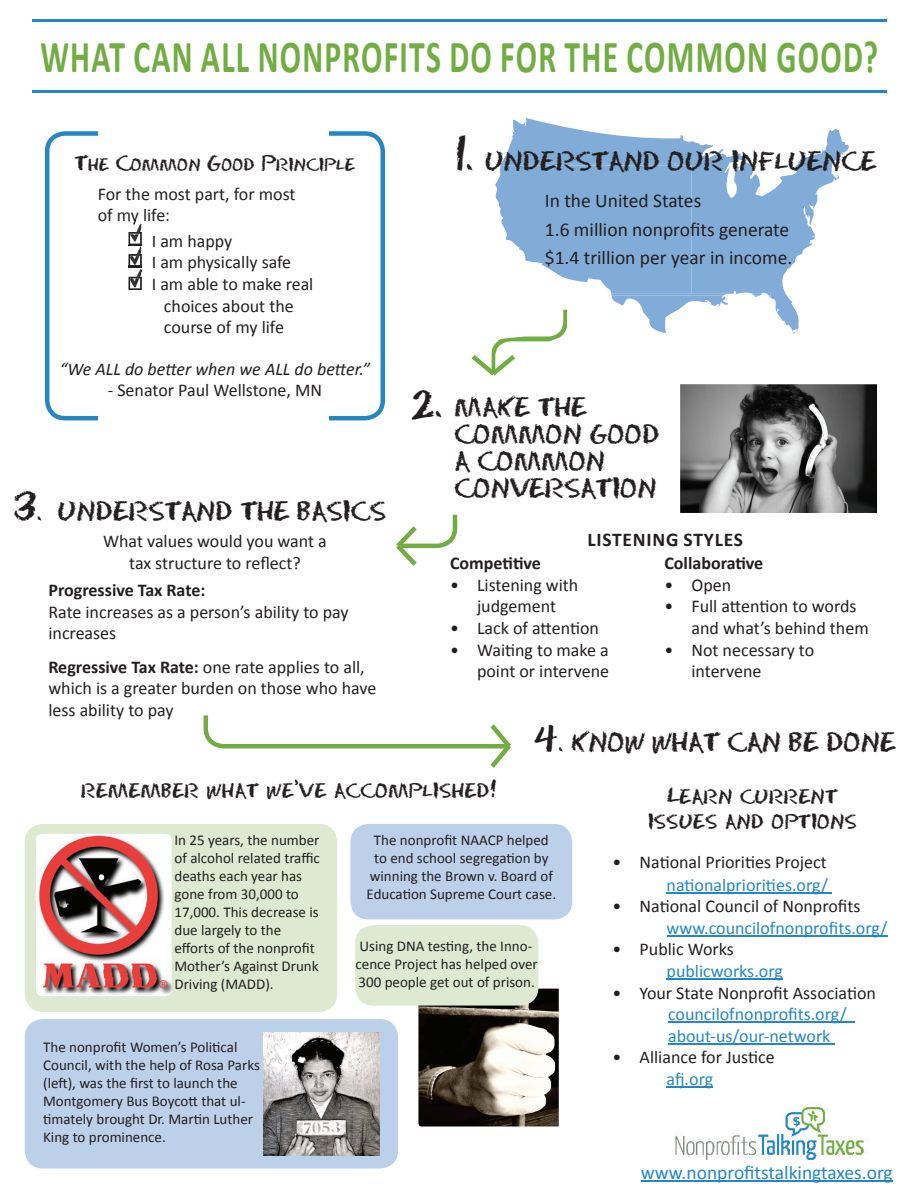
<style>
.page{position:relative;width:918px;height:1188px;background:#fff}
.page>*{position:absolute;margin:0;border:0;box-sizing:border-box;transform-origin:0 0}
.t1{font:700 45.9px "Calibri";letter-spacing:.04em;color:#71ad42;scale:.69 1}
.t2{font:33px "Chalk Dust Regular SWFTE";color:#231f20}
.t3{font:22.5px/27px "Chalk Dust Regular SWFTE";color:#231f20}
.t4{font:21px/25.2px "Chalk Dust Regular SWFTE";color:#231f20;text-align:center}
.t5{font:19.5px/28.5px "Calibri";color:#231f20}
.t6{font:19.5px "Calibri";color:#2487c4}
.t7{font:700 19.5px "Calibri";letter-spacing:.04em;color:#231f20}
.t8{font:18px/21.6px "Calibri";color:#231f20}
.t9{font:18px/21.6px "Calibri";color:#2487c4}
.t10{font:700 18px "Calibri";color:#231f20}
.t11{font:italic 18px "Calibri";color:#231f20}
.t12{font:18px "Chalk Dust Regular SWFTE";color:#231f20}
.t13{font:15px/18px "Calibri";color:#231f20}
.s1{font-size:33px}
.s2{font-weight:700}
</style>
<div class="page">
<svg style="left:204px;top:716px;width:286px;height:33px"></svg>
<svg style="left:490px;top:724px;width:21px;height:44px"></svg>
<svg style="left:501px;top:118px;width:348px;height:216px"></svg>
<svg style="left:329px;top:164px;width:442px;height:402px"></svg>
<div style="left:350px;top:824px;width:222px;height:95px;background:#bdd0ea;border-radius:18px"></div>
<div style="left:25px;top:824px;width:312px;height:188px;background:#dee9d1;border-radius:18px"></div>
<img style="left:36px;top:834px;width:136px;height:162px">
<div style="left:25px;top:1019px;width:373px;height:150px;background:#bdd0ea;border-radius:18px"></div>
<img style="left:264px;top:1032px;width:116px;height:123px">
<img style="left:418px;top:989px;width:141px;height:137px">
<div style="left:355px;top:925px;width:183px;height:81px;background:#dee9d1;border-radius:18px"></div>
<hr style="left:667px;top:892px;width:165px;height:1px;background:#2487c4">
<hr style="left:667px;top:935px;width:221px;height:2px;background:#2487c4">
<hr style="left:667px;top:979px;width:116px;height:1px;background:#2487c4">
<hr style="left:668px;top:1022px;width:187px;height:1px;background:#2487c4">
<hr style="left:668px;top:1043px;width:167px;height:2px;background:#2487c4">
<hr style="left:667px;top:1087px;width:46px;height:1px;background:#2487c4">
<svg style="left:45px;top:131px;width:340px;height:289px"></svg>
<div style="left:98px;top:85px;width:231px;height:74px;background:#fff"></div>
<div style="left:98px;top:399px;width:231px;height:60px;background:#fff"></div>
<svg style="left:128px;top:221px;width:14px;height:69px"></svg>
<img style="left:681px;top:385px;width:195px;height:127px">
<hr style="left:641px;top:1181px;width:252px;height:1px;background:#2487c4">
<img style="left:675px;top:1106px;width:190px;height:54px">
<hr style="left:32px;top:90px;width:855px;height:2px;background:#2487c4">
<hr style="left:32px;top:20px;width:855px;height:2px;background:#2487c4">
<h1 class="t1" style="left:40px;top:27px;width:1216px">WHAT CAN ALL NONPROFITS DO FOR THE COMMON GOOD?</h1>
<p class="t12" style="left:75px;top:151px;width:282px">The Common Good Principle</p>
<p class="t8" style="left:98px;top:183px;width:199px">For the most part, for most of my life:</p>
<p class="t8" style="left:152px;top:230px;width:82px">I am happy</p>
<p class="t8" style="left:152px;top:252px;width:141px">I am physically safe</p>
<p class="t8" style="left:152px;top:273px;width:163px">I am able to make real</p>
<p class="t8" style="left:164px;top:295px;width:131px">choices about the</p>
<p class="t8" style="left:164px;top:316px;width:122px">course of my life</p>
<p class="t11" style="left:60px;top:356px;width:312px">“We ALL do better when we ALL do better.”</p>
<p class="t8" style="left:108px;top:380px;width:216px">- Senator Paul Wellstone, MN</p>
<p class="t3" style="left:13px;top:498px;width:374px"><span class="s1">3</span>. UNDERSTAND THE BASICS</p>
<p class="t8" style="left:103px;top:530px;width:225px;text-align:center">What values would you want a tax structure to reflect?</p>
<p class="t10" style="left:48px;top:579px;width:158px">Progressive Tax Rate:</p>
<p class="t8" style="left:48px;top:601px;width:302px">Rate increases as a person’s ability to pay increases</p>
<p class="t8" style="left:48px;top:656px;width:330px"><span class="s2">Regressive Tax Rate:</span> one rate applies to all, which is a greater burden on those who have less ability to pay</p>
<p class="t3" style="left:455px;top:148px;width:423px"><span class="s1">1.</span> UNDERSTAND OUR INFLUENCE</p>
<p class="t5" style="left:545px;top:187px;width:249px">In the United States<br>1.6 million nonprofits generate $1.4 trillion per year in income.</p>
<h2 class="t2" style="left:411px;top:382px;width:34px">2.</h2>
<p class="t3" style="left:454px;top:394px;width:207px">MAKE THE<br>COMMON GOOD<br>A COMMON<br>CONVERSATION</p>
<p class="t7" style="left:587px;top:527px;width:157px">LISTENING STYLES</p>
<p class="t10" style="left:450px;top:552px;width:92px">Competitive</p>
<p class="t8" style="left:450px;top:574px;width:130px;text-align:center">• Listening with judgement</p>
<p class="t8" style="left:450px;top:617px;width:151px">• Lack of attention</p>
<p class="t8" style="left:450px;top:639px;width:161px;text-align:right">• Waiting to make a point or intervene</p>
<p class="t10" style="left:664px;top:552px;width:100px">Collaborative</p>
<p class="t8" style="left:664px;top:574px;width:68px">• Open</p>
<p class="t8" style="left:691px;top:596px;width:179px;text-indent:-27px">• Full attention to words and what’s behind them</p>
<p class="t8" style="left:691px;top:639px;width:124px;text-indent:-27px">• Not necessary to intervene</p>
<p class="t3" style="left:534px;top:728px;width:363px"><span class="s1">4</span>. KNOW WHAT CAN BE DONE</p>
<p class="t4" style="left:81px;top:776px;width:417px">remember what we’ve accomplished!</p>
<p class="t4" style="left:648px;top:782px;width:211px">Learn current issues and options</p>
<p class="t8" style="left:613px;top:851px;width:216px">• National Priorities Project</p>
<p class="t9" style="left:667px;top:874px;width:163px">nationalpriorities.org/</p>
<p class="t8" style="left:613px;top:896px;width:249px">• National Council of Nonprofits</p>
<p class="t9" style="left:667px;top:917px;width:222px">www.councilofnonprofits.org/</p>
<p class="t8" style="left:613px;top:939px;width:123px">• Public Works</p>
<p class="t9" style="left:667px;top:960px;width:118px">publicworks.org</p>
<p class="t8" style="left:613px;top:982px;width:265px">• Your State Nonprofit Association</p>
<p class="t9" style="left:668px;top:1004px;width:180px">councilofnonprofits.org/ about-us/our-network</p>
<p class="t8" style="left:613px;top:1047px;width:164px">• Alliance for Justice</p>
<p class="t9" style="left:667px;top:1068px;width:48px">afj.org</p>
<p class="t13" style="left:367px;top:831px;width:191px;text-align:center">The nonprofit NAACP helped to end school segregation by winning the Brown v. Board of<br>Education Supreme Court case.</p>
<p class="t13" style="left:174px;top:831px;width:147px">In 25 years, the number of alcohol related traffic deaths each year has gone from 30,000 to<br>17,000. This decrease is due largely to the efforts of the nonprofit<br>Mother’s Against Drunk<br>Driving (MADD).</p>
<p class="t13" style="left:356px;top:937px;width:184px">Using DNA testing, the Inno&shy;cence Project has helped over<br>300 people get out of prison.</p>
<p class="t13" style="left:43px;top:1038px;width:218px">The nonprofit Women’s Political<br>Council, with the help of Rosa Parks (left), was the first to launch the<br>Montgomery Bus Boycott that ul&shy;timately brought Dr. Martin Luther<br>King to prominence.</p>
<p class="t6" style="left:641px;top:1160px;width:253px">www.nonprofitstalkingtaxes.org</p>
</div>
